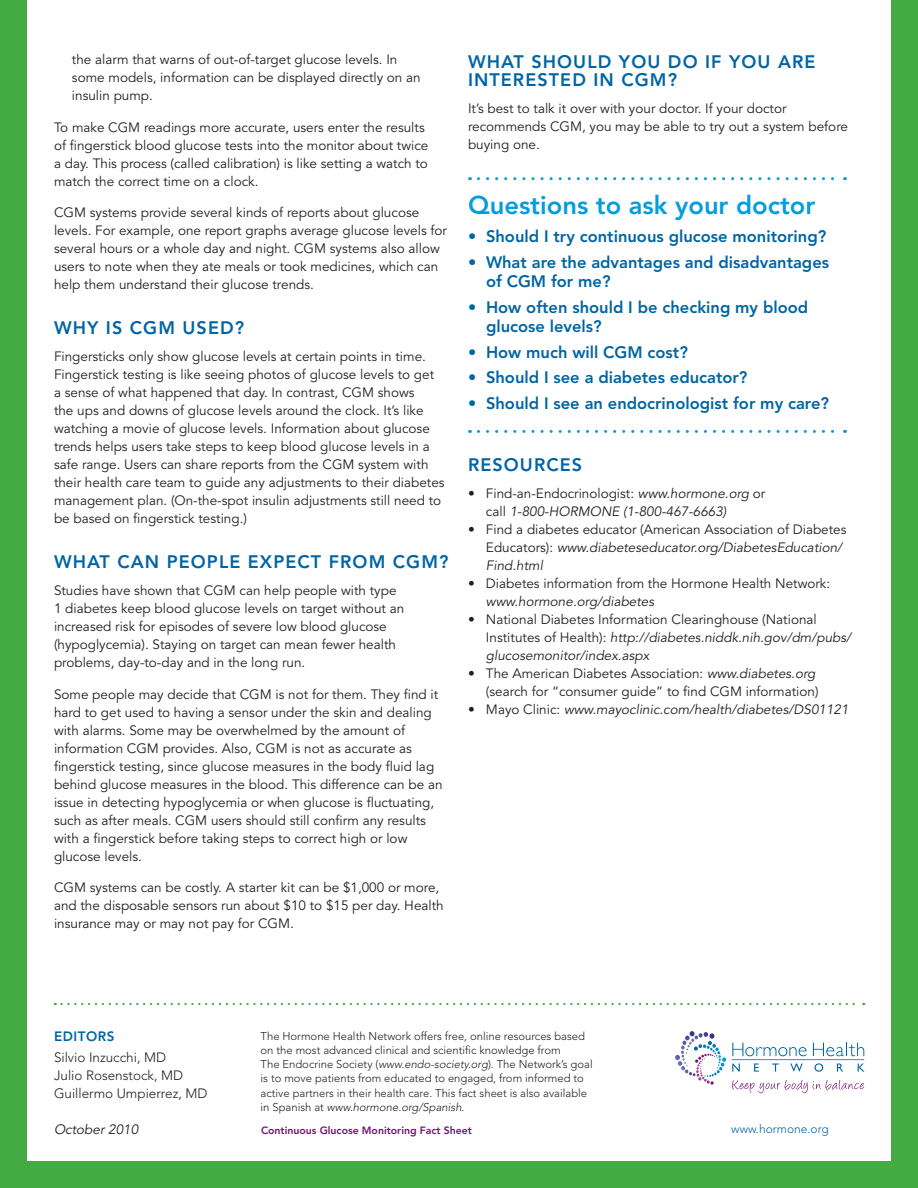
<style>
.page{position:relative;width:918px;height:1188px;background:#44aa42}
.page>*{position:absolute;margin:0;border:0;box-sizing:border-box;transform-origin:0 0}
.t1{font:800 25.5px "Avenir";color:#069ddc}
.t2{font:800 18px/18px "Avenir";letter-spacing:.06em;color:#0065a4}
.t3{font:800 16.5px/19.5px "Avenir";color:#0065a4}
.t4{font:13.5px/18px "Avenir";color:#231f20}
.t5{font:italic 13.5px/18px "Avenir";color:#231f20}
.t6{font:300 13.5px/18px "Avenir";color:#231f20}
.t7{font:800 13.5px "Avenir";letter-spacing:.04em;color:#0065a4}
.t8{font:300 12px "Avenir";color:#0065a4}
.t9{font:300 11.25px/14.2px "Avenir";color:#231f20}
.t10{font:800 10.5px "Avenir";color:#731372}
.s1{font-style:normal}
.s2{font-style:italic}
</style>
<div class="page">
<div style="left:27px;top:0;width:864px;height:1161px;background:#fff"></div>
<svg style="left:732px;top:1080px;width:132px;height:13px"></svg>
<svg style="left:732px;top:1043px;width:75px;height:13px"></svg>
<svg style="left:813px;top:1043px;width:51px;height:13px"></svg>
<svg style="left:732px;top:1064px;width:8px;height:8px"></svg>
<svg style="left:754px;top:1064px;width:5px;height:8px"></svg>
<svg style="left:772px;top:1064px;width:7px;height:8px"></svg>
<svg style="left:790px;top:1064px;width:13px;height:8px"></svg>
<svg style="left:814px;top:1063px;width:9px;height:9px"></svg>
<svg style="left:837px;top:1064px;width:6px;height:8px"></svg>
<svg style="left:858px;top:1064px;width:7px;height:8px"></svg>
<hr style="left:732px;top:1059px;width:132px;height:1px;background:#069ddc">
<svg style="left:675px;top:1031px;width:51px;height:54px"></svg>
<svg style="left:55px;top:1003px;width:809px;height:2px"></svg>
<svg style="left:478px;top:177px;width:367px;height:3px"></svg>
<svg style="left:478px;top:430px;width:367px;height:3px"></svg>
<p class="t4" style="left:72px;top:51px;width:350px">the alarm that warns of out-of-target glucose levels. In some models, information can be displayed directly on an insulin pump.</p>
<p class="t4" style="left:54px;top:118px;width:376px">To make CGM readings more accurate, users enter the results of fingerstick blood glucose tests into the monitor about twice a day. This process (called calibration) is like setting a watch to match the correct time on a clock.</p>
<p class="t4" style="left:54px;top:204px;width:395px">CGM systems provide several kinds of reports about glucose levels. For example, one report graphs average glucose levels for several hours or a whole day and night. CGM systems also allow users to note when they ate meals or took medicines, which can help them understand their glucose trends.</p>
<h2 class="t2" style="left:54px;top:319px;width:192px">Why is CGM used?</h2>
<p class="t4" style="left:54px;top:348px;width:392px">Fingersticks only show glucose levels at certain points in time.<br>Fingerstick testing is like seeing photos of glucose levels to get<br>a sense of what happened that day. In contrast, CGM shows<br>the ups and downs of glucose levels around the clock. It’s like watching a movie of glucose levels. Information about glucose trends helps users take steps to keep blood glucose levels in a safe range. Users can share reports from the CGM system with their health care team to guide any adjustments to their diabetes management plan. (On-the-spot insulin adjustments still need to be based on fingerstick testing.)</p>
<h2 class="t2" style="left:54px;top:553px;width:17px">Wha</h2>
<h2 class="t2" style="left:100px;top:553px;width:350px">t can people expect from CGM?</h2>
<p class="t4" style="left:54px;top:582px;width:352px">Studies have shown that CGM can help people with type 1 diabetes keep blood glucose levels on target without an increased risk for episodes of severe low blood glucose (hypoglycemia). Staying on target can mean fewer health problems, day-to-day and in the long run.</p>
<p class="t4" style="left:54px;top:685px;width:390px">Some people may decide that CGM is not for them. They find it hard to get used to having a sensor under the skin and dealing with alarms. Some may be overwhelmed by the amount of information CGM provides. Also, CGM is not as accurate as fingerstick testing, since glucose measures in the body fluid lag behind glucose measures in the blood. This difference can be an issue in detecting hypoglycemia or when glucose is fluctuating, such as after meals. CGM users should still confirm any results with a fingerstick before taking steps to correct high or low glucose levels.</p>
<p class="t4" style="left:54px;top:879px;width:391px">CGM systems can be costly. A starter kit can be $1,000 or more, and the disposable sensors run about $10 to $15 per day. Health insurance may or may not pay for CGM.</p>
<h2 class="t2" style="left:468px;top:52px;width:349px;text-indent:46px">t should you do if you are interested in CGM?</h2>
<p class="t4" style="left:468px;top:99px;width:382px">It’s best to talk it over with your doctor. If your doctor recommends CGM, you may be able to try out a system before buying one.</p>
<h2 class="t2" style="left:468px;top:52px;width:17px">Wha</h2>
<h1 class="t1" style="left:468px;top:190px;width:349px">Questions to ask your doctor</h1>
<p class="t3" style="left:468px;top:227px;width:360px">• Should I try continuous glucose monitoring?</p>
<p class="t3" style="left:486px;top:252px;width:345px;text-indent:-18px">• What are the advantages and disadvantages of CGM for me?</p>
<p class="t3" style="left:486px;top:297px;width:324px;text-indent:-18px">• How often should I be checking my blood glucose levels?</p>
<p class="t3" style="left:468px;top:342px;width:221px">• How much will CGM cost?</p>
<p class="t3" style="left:468px;top:368px;width:281px">• Should I see a diabetes educator?</p>
<p class="t3" style="left:468px;top:393px;width:363px">• Should I see an endocrinologist for my care?</p>
<h2 class="t2" style="left:468px;top:456px;width:116px">Resources</h2>
<p class="t5" style="left:486px;top:485px;width:281px;text-indent:-18px"><span class="s1">• Find-an-Endocrinologist:</span> www.hormone.org <span class="s1">or call</span> 1-800-HORMONE (1-800-467-6663)</p>
<p class="t4" style="left:486px;top:521px;width:362px;text-indent:-18px">• Find a diabetes educator (American Association of Diabetes<br>Educators): <span class="s2">www.diabeteseducator.org/DiabetesEducation/<br>Find.html</span></p>
<p class="t4" style="left:468px;top:575px;width:364px">• Diabetes information from the H ormone H ealth Network:</p>
<p class="t5" style="left:486px;top:593px;width:170px">www.hormone.org/diabetes</p>
<p class="t4" style="left:486px;top:611px;width:367px;text-indent:-18px">• National Diabetes Information Clearinghouse (National<br>Institutes of H ealth): <span class="s2">http://diabetes.niddk.nih.gov/dm/pubs/ glucosemonitor/index.aspx</span></p>
<p class="t4" style="left:468px;top:665px;width:352px;text-align:right">• The American Diabetes Association: <span class="s2">www.diabetes.org </span>(search for “consumer guide” to find CGM information)</p>
<p class="t5" style="left:468px;top:701px;width:382px"><span class="s1">• Mayo Clinic:</span> www.mayoclinic.com/health/diabetes/DS01121</p>
<p class="t7" style="left:54px;top:1029px;width:62px">Editors</p>
<p class="t6" style="left:54px;top:1049px;width:155px">Silvio I nzucchi, M D<br>Julio Rosenstock, M D<br>Guillermo Umpierrez, M D</p>
<p class="t5" style="left:54px;top:1120px;width:86px">October 2010</p>
<p class="t9" style="left:261px;top:1029px;width:334px">The H ormone H ealth N etwork offers free, online resources based on the most advanced clinical and scientific knowledge from<br>The Endocrine Society (<span class="s2">www.endo-society.org</span>). The N etwork’s goal is to move patients from educated to engaged, from informed to active partners in their health care. This fact sheet is also available in Spanish at <span class="s2">www.hormone.org/Spanish</span>.</p>
<p class="t10" style="left:261px;top:1124px;width:212px">Continuous Glucose Monitoring Fact Sheet</p>
<p class="t8" style="left:731px;top:1122px;width:99px">www.hormone.org</p>
</div>
